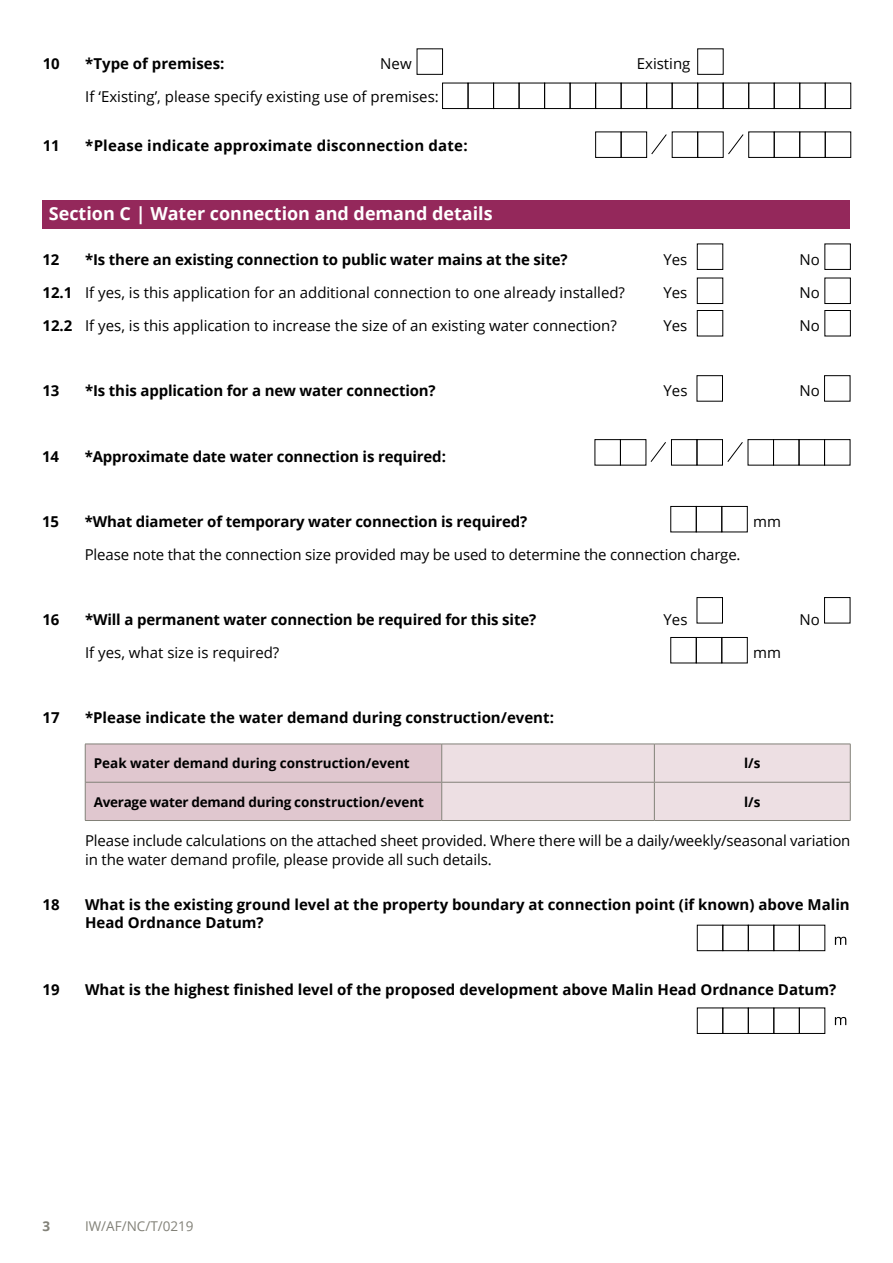
<style>
.page{position:relative;width:893px;height:1263px;background:#fff}
.page>*{position:absolute;margin:0;border:0;box-sizing:border-box;transform-origin:0 0}
.t1{font:700 18px "Open Sans";color:#fff}
.t2{font:700 15px/18px "Open Sans";color:#000}
.t3{font:15px/19.5px "Open Sans";color:#000}
.t4{font:700 13.5px "Open Sans";color:#000}
.t5{font:700 13.5px "Open Sans";letter-spacing:-.02em;color:#000}
.t6{font:13.5px "Open Sans";color:#828178}
.t7{font:700 13.5px "Open Sans";color:#828178}
.s1{font-weight:700}
</style>
<div class="page">
<svg style="left:86px;top:745px;width:764px;height:75px"></svg>
<hr style="left:85px;top:744px;width:357px;height:1px;background:#828178">
<hr style="left:85px;top:744px;width:1px;height:38px;background:#828178">
<hr style="left:442px;top:744px;width:212px;height:1px;background:#828178">
<hr style="left:654px;top:744px;width:196px;height:1px;background:#828178">
<hr style="left:850px;top:744px;width:1px;height:38px;background:#828178">
<hr style="left:85px;top:782px;width:1px;height:38px;background:#828178">
<hr style="left:850px;top:782px;width:1px;height:38px;background:#828178">
<hr style="left:85px;top:820px;width:357px;height:1px;background:#828178">
<hr style="left:442px;top:820px;width:212px;height:1px;background:#828178">
<hr style="left:654px;top:820px;width:196px;height:1px;background:#828178">
<hr style="left:441px;top:744px;width:1px;height:38px;background:#828178">
<hr style="left:654px;top:744px;width:1px;height:38px;background:#828178">
<hr style="left:85px;top:782px;width:357px;height:1px;background:#828178">
<hr style="left:442px;top:782px;width:212px;height:1px;background:#828178">
<hr style="left:441px;top:783px;width:1px;height:37px;background:#828178">
<hr style="left:654px;top:782px;width:196px;height:1px;background:#828178">
<hr style="left:654px;top:783px;width:1px;height:37px;background:#828178">
<div style="left:43px;top:200px;width:807px;height:29px;background:#94285b"></div>
<div style="left:697px;top:375px;width:26px;height:27px;border:1px solid #000"></div>
<div style="left:697px;top:597px;width:26px;height:26px;border:1px solid #000"></div>
<div style="left:824px;top:375px;width:26px;height:27px;border:1px solid #000"></div>
<div style="left:824px;top:597px;width:26px;height:26px;border:1px solid #000"></div>
<svg style="left:835px;top:937px;width:11px;height:8px"></svg>
<div style="left:697px;top:925px;width:26px;height:26px;border:1px solid #000"></div>
<div style="left:722px;top:925px;width:27px;height:26px;border:1px solid #000"></div>
<div style="left:748px;top:925px;width:26px;height:26px;border:1px solid #000"></div>
<div style="left:773px;top:925px;width:27px;height:26px;border:1px solid #000"></div>
<div style="left:799px;top:925px;width:26px;height:26px;border:1px solid #000"></div>
<svg style="left:835px;top:1017px;width:11px;height:8px"></svg>
<div style="left:697px;top:1007px;width:26px;height:27px;border:1px solid #000"></div>
<div style="left:722px;top:1007px;width:27px;height:27px;border:1px solid #000"></div>
<div style="left:748px;top:1007px;width:26px;height:27px;border:1px solid #000"></div>
<div style="left:773px;top:1007px;width:27px;height:27px;border:1px solid #000"></div>
<div style="left:799px;top:1007px;width:26px;height:27px;border:1px solid #000"></div>
<svg style="left:651px;top:134px;width:16px;height:21px"></svg>
<svg style="left:728px;top:134px;width:16px;height:21px"></svg>
<div style="left:417px;top:48px;width:26px;height:27px;border:1px solid #000"></div>
<div style="left:442px;top:83px;width:26px;height:26px;border:1px solid #000"></div>
<div style="left:468px;top:83px;width:26px;height:26px;border:1px solid #000"></div>
<div style="left:493px;top:83px;width:26px;height:26px;border:1px solid #000"></div>
<div style="left:519px;top:83px;width:26px;height:26px;border:1px solid #000"></div>
<div style="left:544px;top:83px;width:26px;height:26px;border:1px solid #000"></div>
<div style="left:570px;top:83px;width:26px;height:26px;border:1px solid #000"></div>
<div style="left:595px;top:83px;width:26px;height:26px;border:1px solid #000"></div>
<div style="left:595px;top:132px;width:26px;height:26px;border:1px solid #000"></div>
<div style="left:621px;top:83px;width:26px;height:26px;border:1px solid #000"></div>
<div style="left:621px;top:132px;width:26px;height:26px;border:1px solid #000"></div>
<div style="left:646px;top:83px;width:27px;height:26px;border:1px solid #000"></div>
<div style="left:672px;top:83px;width:26px;height:26px;border:1px solid #000"></div>
<div style="left:672px;top:132px;width:26px;height:26px;border:1px solid #000"></div>
<div style="left:697px;top:48px;width:27px;height:27px;border:1px solid #000"></div>
<div style="left:697px;top:83px;width:27px;height:26px;border:1px solid #000"></div>
<div style="left:697px;top:132px;width:27px;height:26px;border:1px solid #000"></div>
<div style="left:723px;top:83px;width:26px;height:26px;border:1px solid #000"></div>
<div style="left:748px;top:83px;width:27px;height:26px;border:1px solid #000"></div>
<div style="left:748px;top:132px;width:27px;height:26px;border:1px solid #000"></div>
<div style="left:774px;top:83px;width:26px;height:26px;border:1px solid #000"></div>
<div style="left:774px;top:132px;width:26px;height:26px;border:1px solid #000"></div>
<div style="left:799px;top:83px;width:27px;height:26px;border:1px solid #000"></div>
<div style="left:799px;top:132px;width:27px;height:26px;border:1px solid #000"></div>
<div style="left:825px;top:83px;width:26px;height:26px;border:1px solid #000"></div>
<div style="left:825px;top:132px;width:26px;height:26px;border:1px solid #000"></div>
<div style="left:697px;top:243px;width:26px;height:27px;border:1px solid #000"></div>
<div style="left:697px;top:278px;width:26px;height:26px;border:1px solid #000"></div>
<div style="left:697px;top:310px;width:26px;height:26px;border:1px solid #000"></div>
<div style="left:824px;top:243px;width:27px;height:27px;border:1px solid #000"></div>
<div style="left:824px;top:278px;width:27px;height:26px;border:1px solid #000"></div>
<div style="left:824px;top:310px;width:27px;height:26px;border:1px solid #000"></div>
<svg style="left:650px;top:442px;width:16px;height:20px"></svg>
<svg style="left:727px;top:442px;width:16px;height:20px"></svg>
<div style="left:620px;top:439px;width:26px;height:26px;border:1px solid #000"></div>
<div style="left:671px;top:439px;width:26px;height:26px;border:1px solid #000"></div>
<div style="left:697px;top:439px;width:26px;height:26px;border:1px solid #000"></div>
<div style="left:748px;top:439px;width:26px;height:26px;border:1px solid #000"></div>
<div style="left:773px;top:439px;width:26px;height:26px;border:1px solid #000"></div>
<div style="left:799px;top:439px;width:26px;height:26px;border:1px solid #000"></div>
<div style="left:824px;top:439px;width:26px;height:26px;border:1px solid #000"></div>
<div style="left:670px;top:506px;width:27px;height:26px;border:1px solid #000"></div>
<div style="left:696px;top:506px;width:26px;height:26px;border:1px solid #000"></div>
<div style="left:721px;top:506px;width:27px;height:26px;border:1px solid #000"></div>
<div style="left:696px;top:637px;width:26px;height:26px;border:1px solid #000"></div>
<div style="left:721px;top:637px;width:27px;height:26px;border:1px solid #000"></div>
<p class="t2" style="left:43px;top:54px;width:19px">10</p>
<p class="t2" style="left:85px;top:54px;width:141px">*Type of premises:</p>
<p class="t3" style="left:380px;top:53px;width:33px">New</p>
<p class="t3" style="left:637px;top:53px;width:55px">Existing</p>
<p class="t3" style="left:85px;top:86px;width:355px">If ‘Existing’, please specify existing use of premises:</p>
<p class="t2" style="left:43px;top:136px;width:19px">11</p>
<p class="t2" style="left:85px;top:136px;width:384px">*Please indicate approximate disconnection date:</p>
<p class="t1" style="left:49px;top:201px;width:445px">Section C | Water connection and demand details</p>
<p class="t2" style="left:43px;top:250px;width:18px">12</p>
<p class="t2" style="left:85px;top:250px;width:484px">*Is there an existing connection to public water mains at the site?</p>
<p class="t3" style="left:663px;top:250px;width:25px">Yes</p>
<p class="t3" style="left:799px;top:250px;width:22px">No</p>
<p class="t3" style="left:43px;top:282px;width:584px"><span class="s1">12.1</span> If yes, is this application for an additional connection to one already installed?</p>
<p class="t3" style="left:663px;top:282px;width:25px">Yes</p>
<p class="t3" style="left:799px;top:282px;width:22px">No</p>
<p class="t3" style="left:43px;top:315px;width:576px"><span class="s1">12.2</span> If yes, is this application to increase the size of an existing water connection?</p>
<p class="t3" style="left:663px;top:315px;width:25px">Yes</p>
<p class="t3" style="left:799px;top:315px;width:22px">No</p>
<p class="t2" style="left:43px;top:381px;width:18px">13</p>
<p class="t2" style="left:85px;top:381px;width:352px">*Is this application for a new water connection?</p>
<p class="t3" style="left:664px;top:380px;width:25px">Yes</p>
<p class="t3" style="left:799px;top:380px;width:22px">No</p>
<p class="t2" style="left:42px;top:447px;width:18px">14</p>
<p class="t2" style="left:85px;top:447px;width:363px">*Approximate date water connection is required:</p>
<p class="t2" style="left:42px;top:512px;width:18px">15</p>
<p class="t2" style="left:85px;top:512px;width:444px">*What diameter of temporary water connection is required?</p>
<p class="t3" style="left:753px;top:511px;width:29px">mm</p>
<p class="t3" style="left:85px;top:544px;width:657px">Please note that the connection size provided may be used to determine the connection charge.</p>
<p class="t2" style="left:43px;top:610px;width:18px">16</p>
<p class="t2" style="left:85px;top:610px;width:453px">*Will a permanent water connection be required for this site?</p>
<p class="t3" style="left:664px;top:609px;width:25px">Yes</p>
<p class="t3" style="left:799px;top:609px;width:22px">No</p>
<p class="t3" style="left:85px;top:642px;width:196px">If yes, what size is required?</p>
<p class="t3" style="left:753px;top:642px;width:29px">mm</p>
<p class="t2" style="left:43px;top:708px;width:19px">17</p>
<p class="t2" style="left:85px;top:708px;width:470px">*Please indicate the water demand during construction/event:</p>
<p class="t4" style="left:94px;top:754px;width:318px">Peak water demand during construction/event</p>
<p class="t4" style="left:744px;top:754px;width:18px">l/s</p>
<p class="t5" style="left:94px;top:792px;width:332px">Average water demand during construction/event</p>
<p class="t4" style="left:744px;top:792px;width:18px">l/s</p>
<p class="t3" style="left:85px;top:830px;width:767px">Please include calculations on the attached sheet provided. Where there will be a daily/weekly/seasonal variation in the water demand profile, please provide all such details.</p>
<p class="t2" style="left:43px;top:895px;width:19px">18</p>
<p class="t2" style="left:85px;top:895px;width:766px">What is the existing ground level at the property boundary at connection point (if known) above Malin<br>Head Ordnance Datum?</p>
<p class="t2" style="left:43px;top:980px;width:19px">19</p>
<p class="t2" style="left:85px;top:980px;width:753px">What is the highest finished level of the proposed development above Malin Head Ordnance Datum?</p>
<p class="t7" style="left:43px;top:1217px;width:9px">3</p>
<p class="t6" style="left:85px;top:1217px;width:110px">IW/AF/NC/T/0219</p>
</div>
